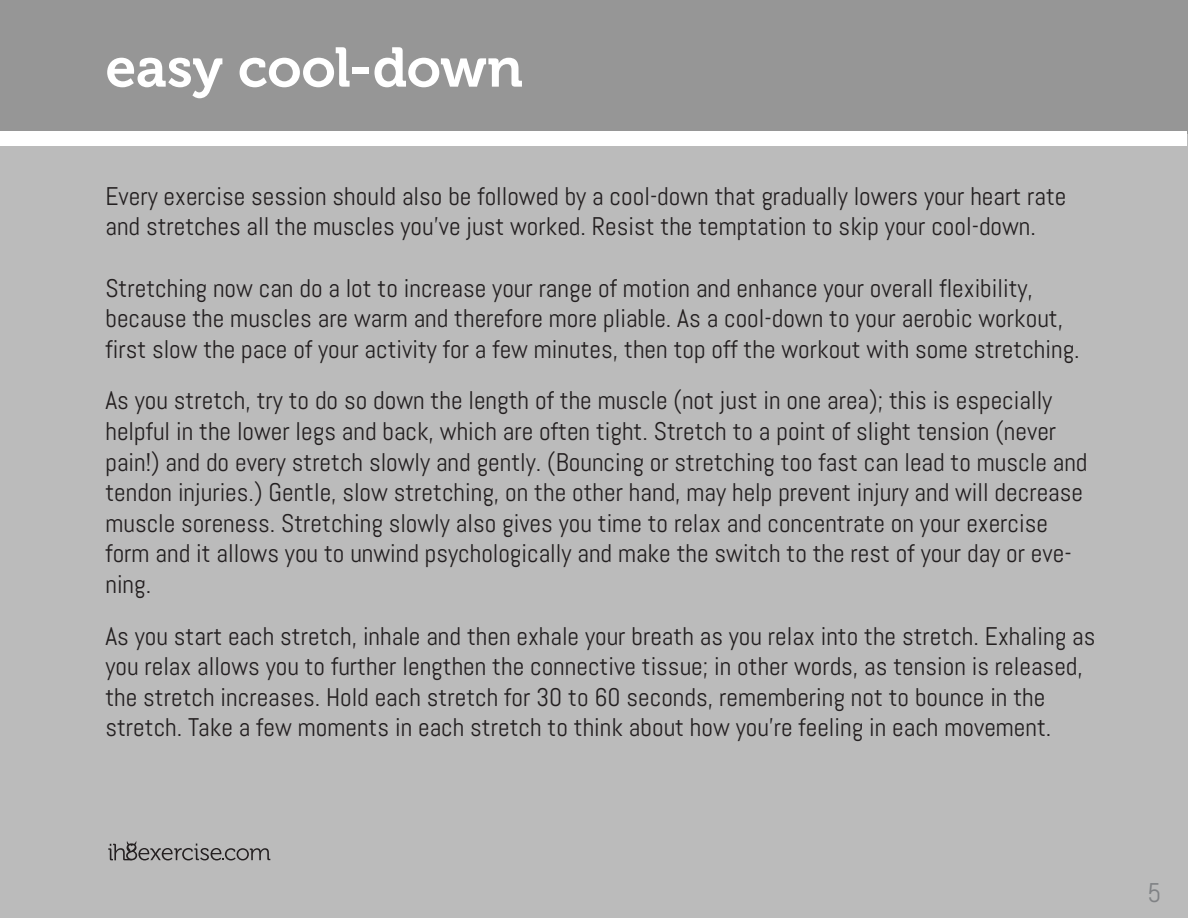
<style>
.page{position:relative;width:1188px;height:918px;background:#fff}
.page>*{position:absolute;margin:0;border:0;box-sizing:border-box;transform-origin:0 0}
.t1{font:55.5px "Museo 700";letter-spacing:-.01em;color:#fff}
.t2{font:27px "Abel";color:#808285}
.t3{font:25.5px/30.6px "Abel";color:#231f20}
</style>
<div class="page">
<div style="left:0;top:1px;width:1187px;height:134px;background:#969696"></div>
<div style="left:0;top:134px;width:1187px;height:784px;background:#bbb"></div>
<div style="left:0;top:131px;width:1186px;height:15px;background:#fff"></div>
<svg style="left:108px;top:841px;width:162px;height:19px"></svg>
<h1 class="t1" style="left:105px;top:37px;width:419px">easy cool-down</h1>
<p class="t3" style="left:105px;top:181px;width:963px">Every exercise session should also be followed by a cool-down that gradually lowers your heart rate and stretches all the muscles you've just worked. Resist the temptation to skip your cool-down.</p>
<p class="t3" style="left:105px;top:273px;width:976px">Stretching now can do a lot to increase your range of motion and enhance your overall flexibility, because the muscles are warm and therefore more pliable. As a cool-down to your aerobic workout, first slow the pace of your activity for a few minutes, then top off the workout with some stretching.</p>
<p class="t3" style="left:105px;top:385px;width:984px">As you stretch, try to do so down the length of the muscle (not just in one area); this is especially helpful in the lower legs and back, which are often tight. Stretch to a point of slight tension (never pain!) and do every stretch slowly and gently. (Bouncing or stretching too fast can lead to muscle and tendon injuries.) Gentle, slow stretching, on the other hand, may help prevent injury and will decrease muscle soreness. Stretching slowly also gives you time to relax and concentrate on your exercise form and it allows you to unwind psychologically and make the switch to the rest of your day or eve&shy;ning.</p>
<p class="t3" style="left:105px;top:621px;width:992px">As you start each stretch, inhale and then exhale your breath as you relax into the stretch. Exhaling as you relax allows you to further lengthen the connective tissue; in other words, as tension is released, the stretch increases. Hold each stretch for 30 to 60 seconds, remembering not to bounce in the stretch. Take a few moments in each stretch to think about how you're feeling in each movement.</p>
<p class="t2" style="left:1148px;top:876px;width:15px">5</p>
</div>
